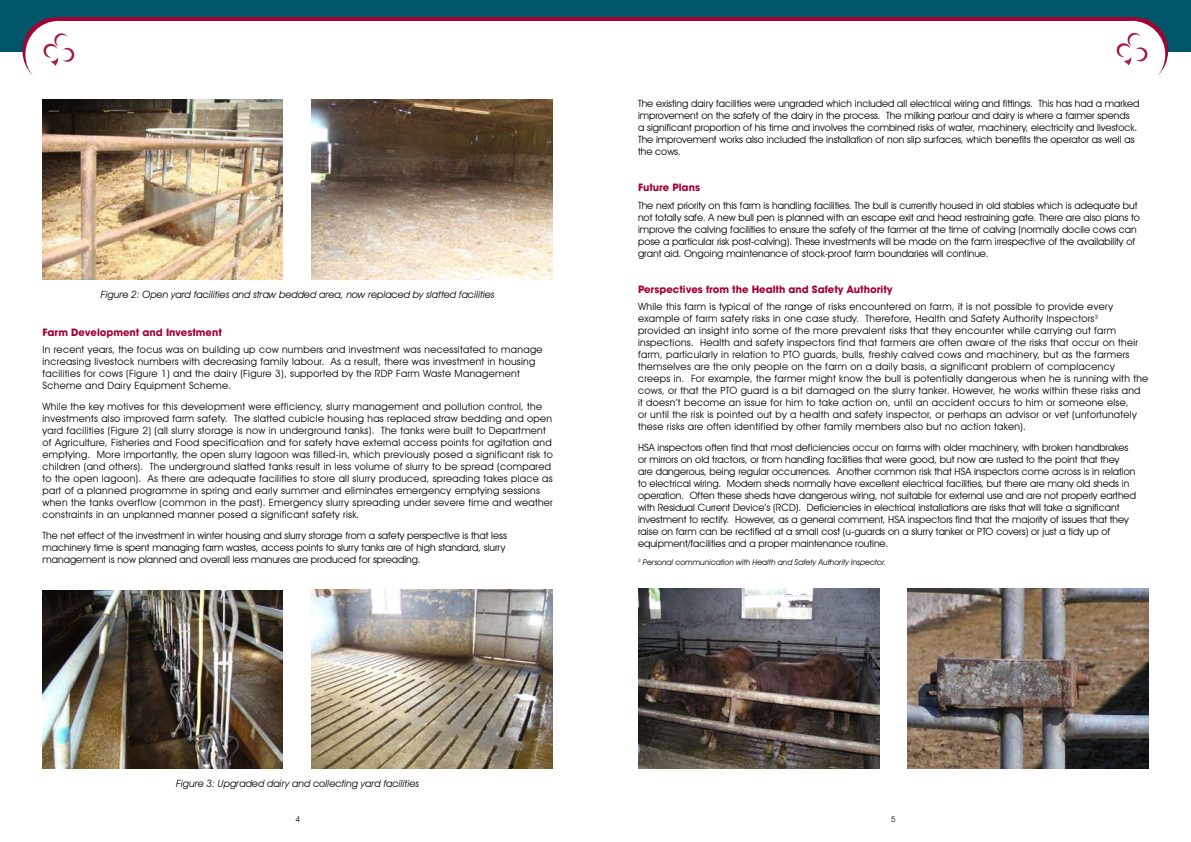
<style>
.page{position:relative;width:1191px;height:842px;background:#fff}
.page>*{position:absolute;margin:0;border:0;box-sizing:border-box;transform-origin:0 0}
.t1{font:10px/12px "Avant Garde IT Cby BT";letter-spacing:.03em;color:#000}
.t2{font:10px/12px "Avant Garde IT Cby BT";color:#000}
.t3{font:italic 10px "Avant Garde IT Cby BT";color:#000}
.t4{font:700 10px "Avant Garde";color:#a30234}
.t5{font:italic 8px "Avant Garde IT Cby BT";color:#000}
</style>
<div class="page">
<div style="left:595px;top:0;width:596px;height:52px;background:#005568"></div>
<div style="left:595px;top:17px;width:538px;height:68px;background:#a30234"></div>
<svg style="left:1101px;top:17px;width:67px;height:68px"></svg>
<div style="left:595px;top:21px;width:535px;height:67px;background:#fff"></div>
<div style="left:1098px;top:21px;width:67px;height:67px;background:#fff;border-radius:50%"></div>
<div style="left:0;top:0;width:595px;height:52px;background:#005568"></div>
<div style="left:58px;top:17px;width:537px;height:68px;background:#a30234"></div>
<div style="left:23px;top:17px;width:66px;height:68px;background:#a30234;border-radius:50%"></div>
<div style="left:61px;top:21px;width:534px;height:67px;background:#fff"></div>
<div style="left:25px;top:21px;width:67px;height:67px;background:#fff;border-radius:50%"></div>
<svg style="left:1116px;top:32px;width:31px;height:34px"></svg>
<svg style="left:43px;top:33px;width:31px;height:33px"></svg>
<img style="left:43px;top:99px;width:240px;height:180px">
<img style="left:312px;top:99px;width:241px;height:180px">
<img style="left:43px;top:591px;width:240px;height:178px">
<img style="left:312px;top:590px;width:241px;height:179px">
<img style="left:638px;top:588px;width:241px;height:181px">
<img style="left:907px;top:588px;width:241px;height:181px">
<p class="t3" style="left:101px;top:288px;width:395px">Figure 2: Open yard facilities and straw bedded area, now replaced by slatted facilities</p>
<p class="t4" style="left:43px;top:326px;width:181px">Farm Development and Investment</p>
<p class="t1" style="left:43px;top:344px;width:501px">In recent years, the focus was on building up cow numbers and investment was necessitated to manage increasing livestock numbers with decreasing family labour. As a result, there was investment in housing facilities for cows (Figure 1) and the dairy (Figure 3), supported by the RDP Farm Waste Management Scheme and Dairy Equipment Scheme.</p>
<p class="t1" style="left:43px;top:400px;width:512px">While the key motives for this development were efficiency, slurry management and pollution control, the investments also improved farm safety. The slatted cubicle housing has replaced straw bedding and open yard facilities (Figure 2) (all slurry storage is now in underground tanks). The tanks were built to Department of Agriculture, Fisheries and Food specification and for safety have external access points for agitation and emptying. More importantly, the open slurry lagoon was filled-in, which previously posed a significant risk to children (and others). The underground slatted tanks result in less volume of slurry to be spread (compared to the open lagoon). As there are adequate facilities to store all slurry produced, spreading takes place as part of a planned programme in spring and early summer and eliminates emergency emptying sessions when the tanks overflow (common in the past). Emergency slurry spreading under severe time and weather constraints in an unplanned manner posed a significant safety risk.</p>
<p class="t2" style="left:43px;top:529px;width:466px">The net effect of the investment in winter housing and slurry storage from a safety perspective is that less machinery time is spent managing farm wastes, access points to slurry tanks are of high standard, slurry management is now planned and overall less manures are produced for spreading.</p>
<p class="t2" style="left:638px;top:97px;width:503px">The existing dairy facilities were ungraded which included all electrical wiring and fittings. This has had a marked improvement on the safety of the dairy in the process. The milking parlour and dairy is where a farmer spends<br>a significant proportion of his time and involves the combined risks of water, machinery, electricity and livestock.<br>The improvement works also included the installation of non slip surfaces, which benefits the operator as well as the cows.</p>
<p class="t4" style="left:638px;top:181px;width:63px">Future Plans</p>
<p class="t2" style="left:638px;top:199px;width:503px">The next priority on this farm is handling facilities. The bull is currently housed in old stables which is adequate but not totally safe. A new bull pen is planned with an escape exit and head restraining gate. There are also plans to improve the calving facilities to ensure the safety of the farmer at the time of calving (normally docile cows can pose a particular risk post-calving). These investments will be made on the farm irrespective of the availability of grant aid. Ongoing maintenance of stock-proof farm boundaries will continue.</p>
<p class="t4" style="left:638px;top:282px;width:256px">Perspectives from the Health and Safety Authority</p>
<p class="t1" style="left:638px;top:301px;width:512px">While this farm is typical of the range of risks encountered on farm, it is not possible to provide every example of farm safety risks in one case study. Therefore, Health and Safety Authority Inspectors<sup>3<br></sup>provided an insight into some of the more prevalent risks that they encounter while carrying out farm inspections. Health and safety inspectors find that farmers are often aware of the risks that occur on their farm, particularly in relation to PTO guards, bulls, freshly calved cows and machinery, but as the farmers themselves are the only people on the farm on a daily basis, a significant problem of complacency creeps in. For example, the farmer might know the bull is potentially dangerous when he is running with the cows, or that the PTO guard is a bit damaged on the slurry tanker. However, he works within these risks and<br>it doesn’t become an issue for him to take action on, until an accident occurs to him or someone else,<br>or until the risk is pointed out by a health and safety inspector, or perhaps an advisor or vet (unfortunately these risks are often identified by other family members also but no action taken).</p>
<p class="t2" style="left:638px;top:441px;width:499px">HSA inspectors often find that most deficiencies occur on farms with older machinery, with broken handbrakes or mirrors on old tractors, or from handling facilities that were good, but now are rusted to the point that they are dangerous, being regular occurrences. Another common risk that HSA inspectors come across is in relation to electrical wiring. Modern sheds normally have excellent electrical facilities, but there are many old sheds in operation. Often these sheds have dangerous wiring, not suitable for external use and are not properly earthed with Residual Current Device’s (RCD). Deficiencies in electrical installations are risks that will take a significant investment to rectify. However, as a general comment, HSA inspectors find that the majority of issues that they raise on farm can be rectified at a small cost (u-guards on a slurry tanker or PTO covers) or just a tidy up of equipment/facilities and a proper maintenance routine.</p>
<p class="t5" style="left:638px;top:557px;width:249px"><sup>3</sup> Personal communication with Health and Safety Authority Inspector.</p>
<p class="t3" style="left:176px;top:778px;width:244px">Figure 3: Upgraded dairy and collecting yard facilities</p>
</div>
